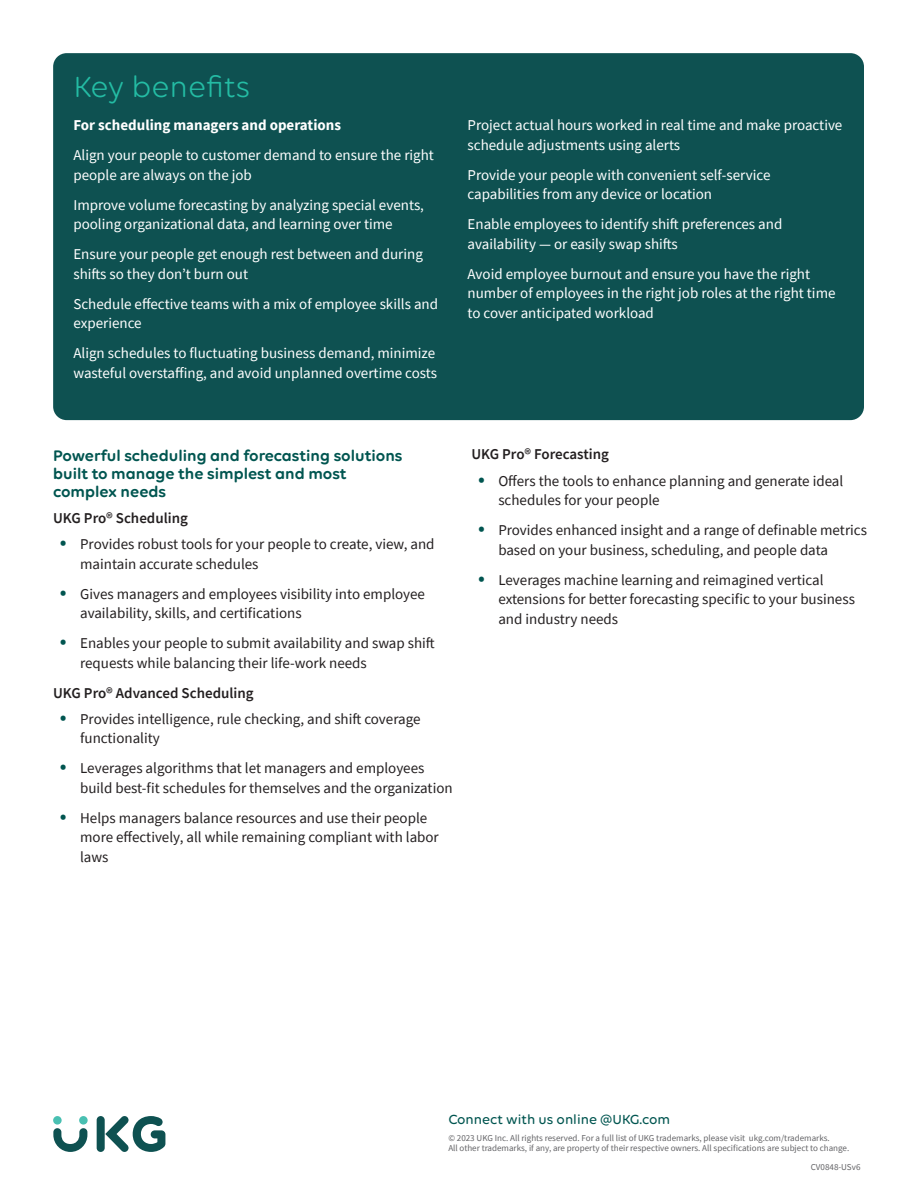
<style>
.page{position:relative;width:918px;height:1188px;background:#fff}
.page>*{position:absolute;margin:0;border:0;box-sizing:border-box;transform-origin:0 0}
.t1{font:31.5px "Volte Rounded";color:#24bca4}
.t2{font:600 16.5px/18px "Volte Rounded";color:#005550}
.t3{font:15px/19.5px "Source Sans Pro";color:#231f20}
.t4{font:15px/19.5px "Source Sans Pro";color:#fff}
.t5{font:600 15px "Source Sans Pro";color:#231f20}
.t6{font:700 15px "Source Sans Pro";color:#fff}
.t7{font:500 14.25px "Volte Rounded";color:#005550}
.t8{font:9px/10.5px "Source Sans Pro";color:#636366}
.s1{font-size:22.5px;color:#005550}
</style>
<div class="page">
<div style="left:53px;top:53px;width:811px;height:367px;background:#0e5151;border-radius:14px"></div>
<div style="left:97px;top:1116px;width:8px;height:36px;background:#0e5151;border-radius:4px"></div>
<svg style="left:105px;top:1116px;width:60px;height:36px"></svg>
<div style="left:53px;top:1116px;width:9px;height:9px;background:#49c0b2;border-radius:50%"></div>
<div style="left:79px;top:1116px;width:9px;height:9px;background:#49c0b2;border-radius:50%"></div>
<svg style="left:53px;top:1128px;width:34px;height:24px"></svg>
<h1 class="t1" style="left:73px;top:68px;width:178px">Key benefits</h1>
<p class="t6" style="left:73px;top:115px;width:269px">For scheduling managers and operations</p>
<p class="t4" style="left:73px;top:145px;width:362px">Align your people to customer demand to ensure the right people are always on the job</p>
<p class="t4" style="left:73px;top:195px;width:352px">Improve volume forecasting by analyzing special events, pooling organizational data, and learning over time</p>
<p class="t4" style="left:73px;top:244px;width:351px">Ensure your people get enough rest between and during shifts so they don’t burn out</p>
<p class="t4" style="left:73px;top:294px;width:366px">Schedule effective teams with a mix of employee skills and experience</p>
<p class="t4" style="left:73px;top:343px;width:365px">Align schedules to fluctuating business demand, minimize wasteful overstaffing, and avoid unplanned overtime costs</p>
<p class="t4" style="left:468px;top:115px;width:376px">Project actual hours worked in real time and make proactive schedule adjustments using alerts</p>
<p class="t4" style="left:468px;top:165px;width:304px">Provide your people with convenient self-service capabilities from any device or location</p>
<p class="t4" style="left:468px;top:214px;width:316px">Enable employees to identify shift preferences and availability — or easily swap shifts</p>
<p class="t4" style="left:468px;top:264px;width:369px">Avoid employee burnout and ensure you have the right number of employees in the right job roles at the right time to cover anticipated workload</p>
<p class="t2" style="left:53px;top:446px;width:351px">Powerful scheduling and forecasting solutions built to manage the simplest and most complex needs</p>
<p class="t5" style="left:53px;top:508px;width:136px">UKG Pro® Scheduling</p>
<p class="t3" style="left:80px;top:534px;width:356px;text-indent:-20px"><span class="s1">•</span> Provides robust tools for your people to create, view, and maintain accurate schedules</p>
<p class="t3" style="left:80px;top:584px;width:346px;text-indent:-20px"><span class="s1">•</span> Gives managers and employees visibility into employee availability, skills, and certifications</p>
<p class="t3" style="left:80px;top:633px;width:356px;text-indent:-20px"><span class="s1">•</span> Enables your people to submit availability and swap shift requests while balancing their life-work needs</p>
<p class="t5" style="left:53px;top:683px;width:202px">UKG Pro® Advanced Scheduling</p>
<p class="t3" style="left:80px;top:709px;width:342px;text-indent:-20px"><span class="s1">•</span> Provides intelligence, rule checking, and shift coverage functionality</p>
<p class="t3" style="left:80px;top:758px;width:374px;text-indent:-20px"><span class="s1">•</span> Leverages algorithms that let managers and employees build best-fit schedules for themselves and the organization</p>
<p class="t3" style="left:80px;top:808px;width:360px;text-indent:-20px"><span class="s1">•</span> Helps managers balance resources and use their people more effectively, all while remaining compliant with labor laws</p>
<p class="t5" style="left:471px;top:445px;width:139px">UKG Pro® Forecasting</p>
<p class="t3" style="left:498px;top:471px;width:346px;text-indent:-20px"><span class="s1">•</span> Offers the tools to enhance planning and generate ideal schedules for your people</p>
<p class="t3" style="left:498px;top:520px;width:370px;text-indent:-20px"><span class="s1">•</span> Provides enhanced insight and a range of definable metrics based on your business, scheduling, and people data</p>
<p class="t3" style="left:498px;top:570px;width:358px;text-indent:-20px"><span class="s1">•</span> Leverages machine learning and reimagined vertical extensions for better forecasting specific to your business and industry needs</p>
<p class="t7" style="left:448px;top:1111px;width:223px">Connect with us online @UKG.com</p>
<p class="t8" style="left:448px;top:1132px;width:402px">© 2023 UKG Inc. All rights reserved. For a full list of UKG trademarks, please visit ukg.com/trademarks.<br>All other trademarks, if any, are property of their respective owners. All specifications are subject to change.</p>
<p class="t8" style="left:811px;top:1161px;width:51px">CV0848-USv6</p>
</div>
